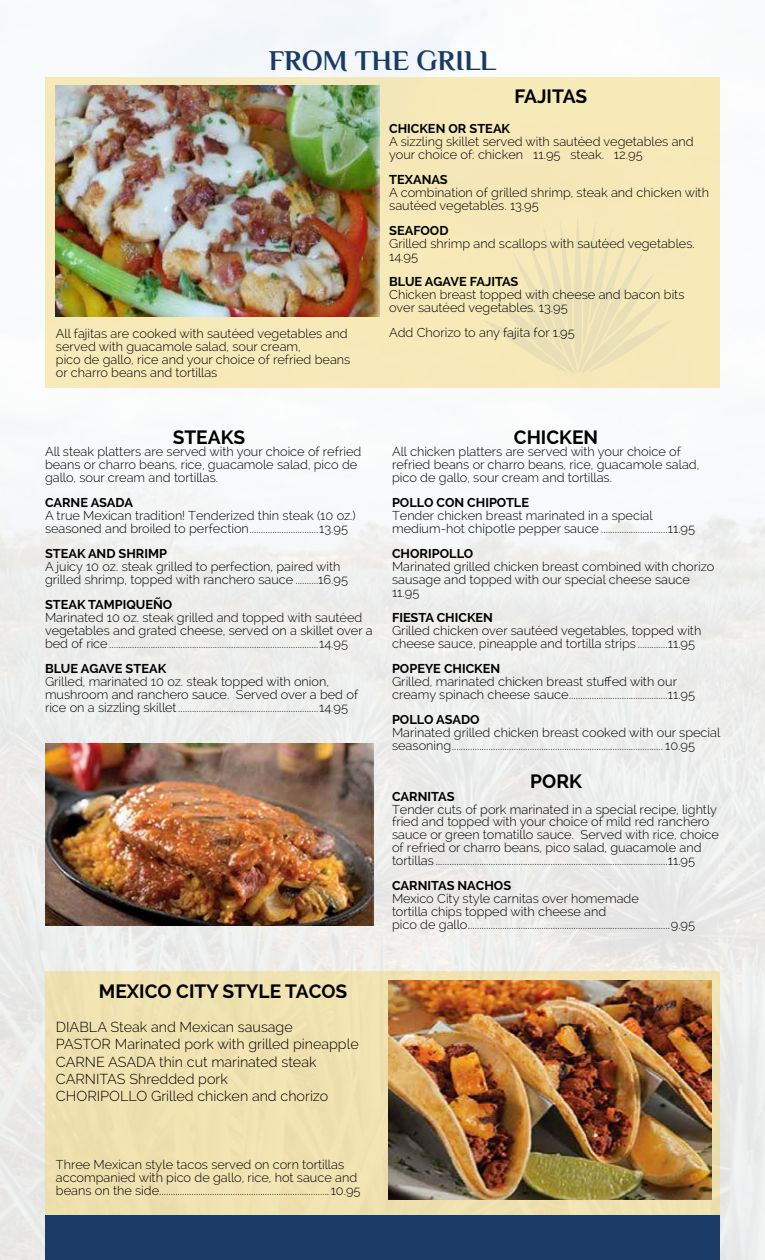
<style>
.page{position:relative;width:765px;height:1260px;background:#fff}
.page>*{position:absolute;margin:0;border:0;box-sizing:border-box;transform-origin:0 0}
.t1{font:700 28.75px "Philosopher";color:#1a3b65}
.t2{font:700 19.12px "Raleway";color:#000}
.t3{font:300 14.38px/17.2px "Raleway";color:#000}
.t4{font:300 12.75px/12.8px "Raleway";color:#000}
.t5{font:700 12.75px "Raleway";color:#000}
</style>
<div class="page">
<img style="left:0;top:0;width:765px;height:1260px">
<img style="left:45px;top:744px;width:328px;height:182px">
<div style="left:45px;top:78px;width:675px;height:310px;background:#f6e9b8"></div>
<svg style="left:485px;top:219px;width:185px;height:154px"></svg>
<img style="left:56px;top:85px;width:323px;height:232px">
<div style="left:45px;top:971px;width:675px;height:257px;background:#f0e2b1"></div>
<img style="left:388px;top:980px;width:323px;height:220px">
<div style="left:45px;top:1215px;width:675px;height:45px;background:#1a3b65"></div>
<h1 class="t1" style="left:269px;top:45px;width:229px">FROM THE GRILL</h1>
<h2 class="t2" style="left:514px;top:86px;width:74px">FAJITAS</h2>
<p class="t5" style="left:389px;top:121px;width:122px">CHICKEN OR STEAK</p>
<p class="t4" style="left:389px;top:135px;width:306px">A sizzling skillet served with sautéed vegetables and your choice of: chicken 11.95 steak. 12.95</p>
<p class="t5" style="left:389px;top:172px;width:60px">TEXANAS</p>
<p class="t4" style="left:389px;top:186px;width:321px">A combination of grilled shrimp, steak and chicken with sautéed vegetables. 13.95</p>
<p class="t5" style="left:389px;top:224px;width:61px">SEAFOOD</p>
<p class="t4" style="left:389px;top:237px;width:307px">Grilled shrimp and scallops with sautéed vegetables.<br>14.95</p>
<p class="t5" style="left:389px;top:275px;width:131px">BLUE AGAVE FAJITAS</p>
<p class="t4" style="left:389px;top:288px;width:297px">Chicken breast topped with cheese and bacon bits over sautéed vegetables. 13.95</p>
<p class="t4" style="left:56px;top:327px;width:293px">All fajitas are cooked with sautéed vegetables and</p>
<p class="t4" style="left:389px;top:326px;width:187px">Add Chorizo to any fajita for 1.95</p>
<p class="t4" style="left:56px;top:340px;width:296px">served with guacamole salad, sour cream,<br>pico de gallo, rice and your choice of refried beans or charro beans and tortillas</p>
<h2 class="t2" style="left:173px;top:426px;width:74px">STEAKS</h2>
<p class="t4" style="left:45px;top:445px;width:318px">All steak platters are served with your choice of refried beans or charro beans, rice, guacamole salad, pico de gallo, sour cream and tortillas.</p>
<p class="t5" style="left:45px;top:496px;width:89px">CARNE ASADA</p>
<p class="t4" style="left:45px;top:509px;width:312px">A true Mexican tradition! Tenderized thin steak (10 oz.) seasoned and broiled to perfection..............................13.95</p>
<p class="t5" style="left:45px;top:547px;width:124px">STEAK AND SHRIMP</p>
<p class="t4" style="left:45px;top:560px;width:305px">A juicy 10 oz. steak grilled to perfection, paired with grilled shrimp, topped with ranchero sauce ..........16.95</p>
<p class="t5" style="left:45px;top:598px;width:129px">STEAK TAMPIQUEÑO</p>
<p class="t4" style="left:45px;top:611px;width:329px">Marinated 10 oz. steak grilled and topped with sautéed vegetables and grated cheese, served on a skillet over a bed of rice...........................................................................................14.95</p>
<p class="t5" style="left:45px;top:662px;width:123px">BLUE AGAVE STEAK</p>
<p class="t4" style="left:45px;top:675px;width:315px">Grilled, marinated 10 oz. steak topped with onion, mushroom and ranchero sauce. Served over a bed of rice on a sizzling skillet.............................................................14.95</p>
<h2 class="t2" style="left:514px;top:426px;width:86px">CHICKEN</h2>
<p class="t4" style="left:392px;top:445px;width:309px">All chicken platters are served with your choice of refried beans or charro beans, rice, guacamole salad, pico de gallo, sour cream and tortillas.</p>
<p class="t5" style="left:392px;top:496px;width:139px">POLLO CON CHIPOTLE</p>
<p class="t4" style="left:392px;top:509px;width:305px">Tender chicken breast marinated in a special medium-hot chipotle pepper sauce .............................11.95</p>
<p class="t5" style="left:392px;top:547px;width:83px">CHORIPOLLO</p>
<p class="t4" style="left:392px;top:560px;width:324px">Marinated grilled chicken breast combined with chorizo sausage and topped with our special cheese sauce<br>11.95</p>
<p class="t5" style="left:392px;top:610px;width:102px">FIESTA CHICKEN</p>
<p class="t4" style="left:392px;top:624px;width:311px">Grilled chicken over sautéed vegetables, topped with cheese sauce, pineapple and tortilla strips .............11.95</p>
<p class="t5" style="left:392px;top:662px;width:110px">POPEYE CHICKEN</p>
<p class="t4" style="left:392px;top:675px;width:305px">Grilled, marinated chicken breast stuffed with our creamy spinach cheese sauce...........................................11.95</p>
<p class="t5" style="left:392px;top:713px;width:89px">POLLO ASADO</p>
<p class="t4" style="left:392px;top:726px;width:330px">Marinated grilled chicken breast cooked with our special seasoning............................................................................................ 10.95</p>
<h2 class="t2" style="left:530px;top:771px;width:53px">PORK</h2>
<p class="t5" style="left:392px;top:789px;width:64px">CARNITAS</p>
<p class="t4" style="left:392px;top:803px;width:328px">Tender cuts of pork marinated in a special recipe, lightly fried and topped with your choice of mild red ranchero sauce or green tomatillo sauce. Served with rice, choice of refried or charro beans, pico salad, guacamole and tortillas .....................................................................................................11.95</p>
<p class="t5" style="left:392px;top:878px;width:121px">CARNITAS NACHOS</p>
<p class="t4" style="left:392px;top:892px;width:305px">Mexico City style carnitas over homemade<br>tortilla chips topped with cheese and<br>pico de gallo........................................................................................9.95</p>
<h2 class="t2" style="left:99px;top:980px;width:250px">MEXICO CITY STYLE TACOS</h2>
<p class="t3" style="left:56px;top:1018px;width:304px">DIABLA Steak and Mexican sausage<br>PASTOR Marinated pork with grilled pineapple CARNE ASADA thin cut marinated steak CARNITAS Shredded pork<br>CHORIPOLLO Grilled chicken and chorizo</p>
<p class="t4" style="left:56px;top:1158px;width:306px">Three Mexican style tacos served on corn tortillas accompanied with pico de gallo, rice, hot sauce and beans on the side..........................................................................10.95</p>
</div>
